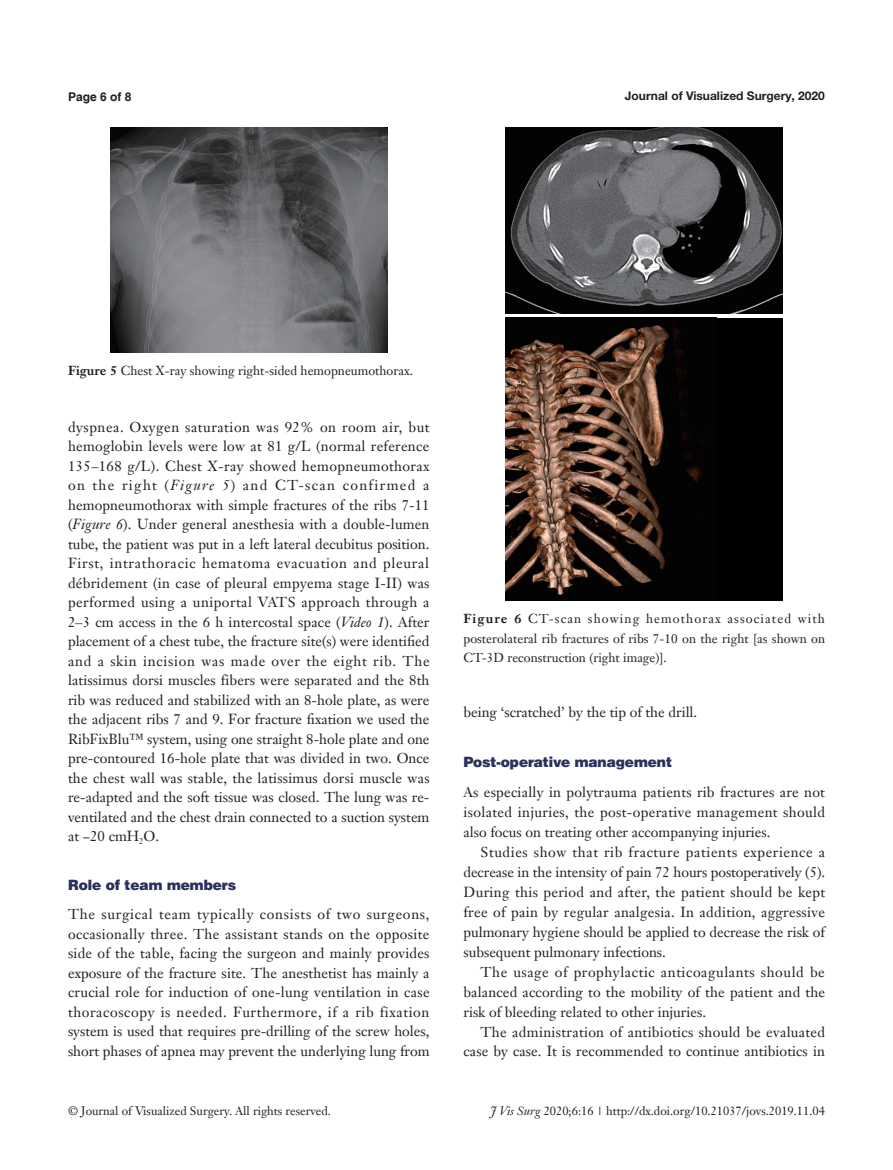
<style>
.page{position:relative;width:893px;height:1170px;background:#fff}
.page>*{position:absolute;margin:0;border:0;box-sizing:border-box;transform-origin:0 0}
.t1{font:14.25px/19.5px "Janson Text LT";color:#231f20;text-align:justify}
.t2{font:14.25px/20px "Janson Text LT";letter-spacing:.02em;color:#231f20;text-align:right}
.t3{font:900 14.25px "Helvetica";color:#2c305d}
.t4{font:12.75px/19.5px "Janson Text LT";color:#231f20;text-align:justify}
.t5{font:12px "Janson Text LT";color:#231f20}
.t6{font:700 12px "Helvetica Neue LT Pro";color:#231f20}
.t7{font:700 12px "Helvetica";color:#231f20}
.s1{font-weight:700}
.s2{font-style:italic}
</style>
<div class="page">
<img style="left:111px;top:128px;width:276px;height:225px">
<img style="left:506px;top:128px;width:276px;height:185px">
<div style="left:506px;top:318px;width:276px;height:282px;background:#000"></div>
<img style="left:506px;top:318px;width:206px;height:277px">
<p class="t7" style="left:68px;top:89px;width:65px">Page 6 of 8</p>
<p class="t6" style="left:625px;top:88px;width:202px">Journal of Visualized Surgery, 2020</p>
<p class="t4" style="left:68px;top:361px;width:346px"><span class="s1">Figure 5</span> Chest X-ray showing right-sided hemopneumothorax.</p>
<p class="t1" style="left:68px;top:417px;width:363px">dyspnea. Oxygen saturation was 92% on room air, but hemoglobin levels were low at 81 g/L (normal reference 135–168 g/L). Chest X-ray showed hemopneumothorax on the right (<span class="s2">Figure 5</span>) and CT-scan confirmed a hemopneumothorax with simple fractures of the ribs 7-11 (<span class="s2">Figure 6</span>). Under general anesthesia with a double-lumen tube, the patient was put in a left lateral decubitus position.<br>First, intrathoracic hematoma evacuation and pleural débridement (in case of pleural empyema stage I-II) was performed using a uniportal VATS approach through a 2–3 cm access in the 6 h intercostal space (<span class="s2">Video 1</span>). After placement of a chest tube, the fracture site(s) were identified and a skin incision was made over the eight rib. The latissimus dorsi muscles fibers were separated and the 8th rib was reduced and stabilized with an 8-hole plate, as were the adjacent ribs 7 and 9. For fracture fixation we used the RibFixBlu™ system, using one straight 8-hole plate and one pre-contoured 16-hole plate that was divided in two. Once the chest wall was stable, the latissimus dorsi muscle was re-adapted and the soft tissue was closed. The lung was re&shy;ventilated and the chest drain connected to a suction system at −20 cmH<sub>2</sub>O.</p>
<p class="t3" style="left:68px;top:875px;width:170px">Role of team members</p>
<p class="t1" style="left:68px;top:904px;width:363px">The surgical team typically consists of two surgeons, occasionally three. The assistant stands on the opposite side of the table, facing the surgeon and mainly provides exposure of the fracture site. The anesthetist has mainly a crucial role for induction of one-lung ventilation in case thoracoscopy is needed. Furthermore, if a rib fixation system is used that requires pre-drilling of the screw holes, short phases of apnea may prevent the underlying lung from</p>
<p class="t4" style="left:463px;top:608px;width:363px"><span class="s1">Figure 6</span> CT-scan showing hemothorax associated with posterolateral rib fractures of ribs 7-10 on the right [as shown on CT-3D reconstruction (right image)].</p>
<p class="t1" style="left:463px;top:702px;width:235px">being ‘scratched’ by the tip of the drill.</p>
<p class="t3" style="left:463px;top:752px;width:210px">Post-operative management</p>
<p class="t1" style="left:463px;top:781px;width:363px;line-height:20px">As especially in polytrauma patients rib fractures are not isolated injuries, the post-operative management should also focus on treating other accompanying injuries.</p>
<p class="t1" style="left:463px;top:841px;width:363px;line-height:20px;text-indent:17px">Studies show that rib fracture patients experience a decrease in the intensity of pain 72 hours postoperatively (5).<br>During this period and after, the patient should be kept free of pain by regular analgesia. In addition, aggressive pulmonary hygiene should be applied to decrease the risk of subsequent pulmonary infections.</p>
<p class="t1" style="left:463px;top:961px;width:363px;line-height:20px;text-indent:17px">The usage of prophylactic anticoagulants should be balanced according to the mobility of the patient and the risk of bleeding related to other injuries.</p>
<p class="t2" style="left:463px;top:1021px;width:363px">The administration of antibiotics should be evaluated case by case. It is recommended to continue antibiotics in</p>
<p class="t5" style="left:68px;top:1103px;width:264px">© Journal of Visualized Surgery. All rights reserved.</p>
<p class="t5" style="left:491px;top:1103px;width:336px"><span class="s2">J Vis Surg</span> 2020;6:16 | http://dx.doi.org/10.21037/jovs.2019.11.04</p>
</div>
